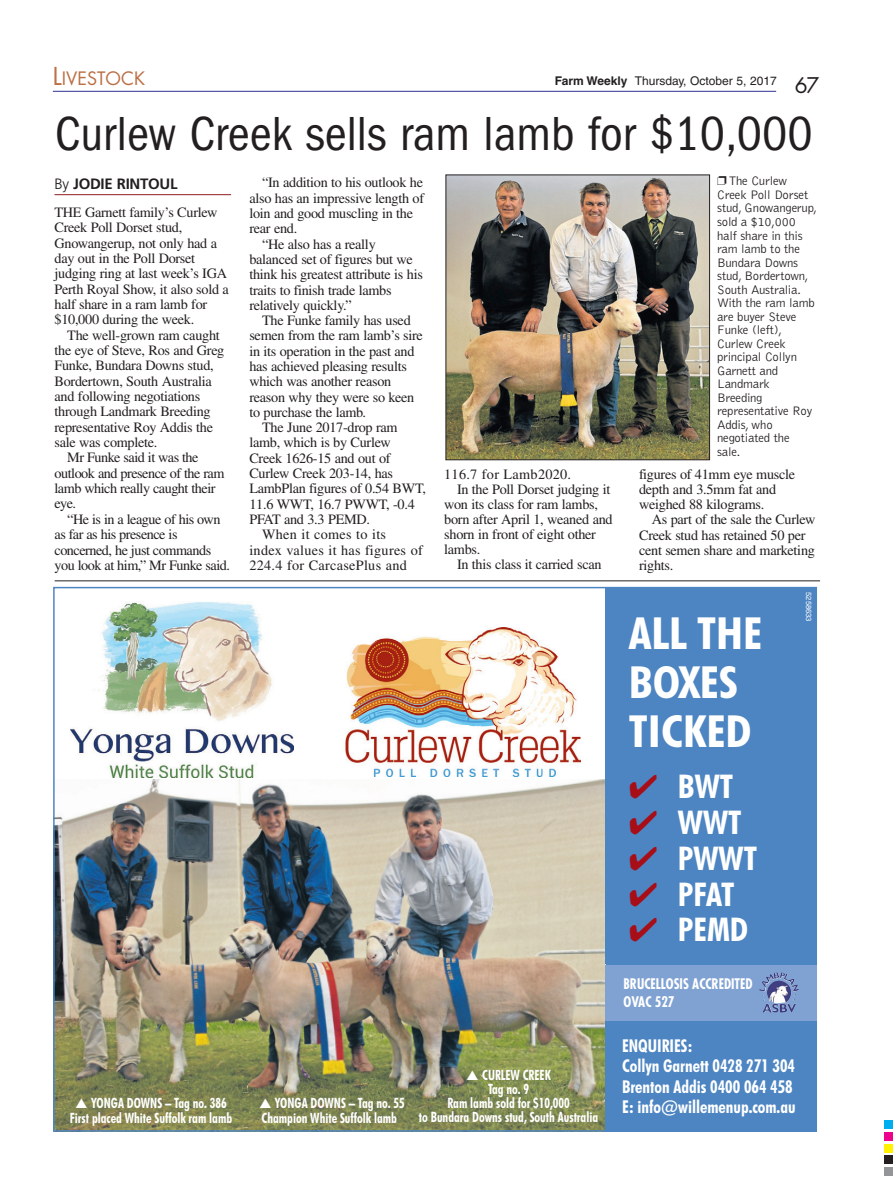
<style>
.page{position:relative;width:893px;height:1204px;background:#fff}
.page>*{position:absolute;margin:0;border:0;box-sizing:border-box;transform-origin:0 0}
.t1{font:condensed 49.5px "Franklin Gothic";color:#231f20}
.t2{font:44.4px/48.8px "Futura BT Bold Condensed+DJZXDE";color:#fff;scale:1.1 1}
.t3{font:32.7px "Futura BT Bold Condensed+DJZXDE";color:#fff;scale:1.05 1}
.t4{font:18px "Futura";color:#bb6f44}
.t5{font:17.7px/20.2px "Futura BT Bold Condensed+DJZXDE";color:#fff;scale:.96 1}
.t6{font:700 15px "Frutiger";letter-spacing:-.02em;color:#231f20}
.t7{font:14.25px/15.3px "Times";letter-spacing:-.02em;color:#231f20}
.t8{font:14.25px/14.2px "Futura BT Bold Condensed+DJZXDE";color:#fff;text-align:center;scale:.9 1}
.t9{font:14.25px "Times";letter-spacing:.02em;color:#231f20}
.t10{font:14.25px/17.7px "Futura Condensed Bold+IWQMWX";color:#fff;scale:.95 1}
.t11{font:300 12.75px/13.5px "Bell Gothic";letter-spacing:-.015em;color:#231f20}
.t12{font:12px "Helvetica";color:#231f20}
.t13{font:7.5px "Helvetica+KMFJQI";color:#fff}
.s1{font-size:24px}
.s2{font-weight:700}
.s3{font-family:"Futura";font-size:21px}
.s4{font-weight:300}
.s5{color:#a70e18}
</style>
<div class="page">
<hr style="left:55px;top:194px;width:176px;height:1px;background:#931c21">
<div style="left:885px;top:1120px;width:8px;height:8px;background:#00aeef"></div>
<div style="left:885px;top:1132px;width:8px;height:8px;background:#ed028c"></div>
<div style="left:885px;top:1143px;width:8px;height:9px;background:#fff101"></div>
<div style="left:885px;top:1155px;width:8px;height:8px;background:#231f20"></div>
<div style="left:885px;top:1166px;width:8px;height:9px;background:#939598"></div>
<hr style="left:53px;top:91px;width:723px;height:1px;background:#2e3092">
<img style="left:447px;top:176px;width:261px;height:282px">
<div style="left:445px;top:174px;width:265px;height:286px;border:1px solid #231f20"></div>
<hr style="left:55px;top:580px;width:765px;height:1px;background:#231f20">
<img style="left:55px;top:779px;width:550px;height:350px">
<div style="left:605px;top:587px;width:212px;height:544px;background:#4d85c2"></div>
<img style="left:345px;top:627px;width:235px;height:149px">
<img style="left:70px;top:602px;width:223px;height:175px">
<div style="left:605px;top:964px;width:212px;height:56px;background:#80a2d2"></div>
<img style="left:759px;top:972px;width:40px;height:40px">
<p class="t4" style="left:53px;top:70px;width:94px"><span class="s1">L</span>IVESTOCK</p>
<h1 class="t1" style="left:55px;top:117px;width:759px">Curlew Creek sells ram lamb for $10,000</h1>
<p class="t11" style="left:717px;top:175px;width:101px">❐ The Curlew<br>Creek Poll Dorset stud, Gnowangerup, sold a $10,000 half share in this ram lamb to the<br>Bundara Downs stud, Bordertown,<br>South Australia.<br>With the ram lamb are buyer Steve<br>Funke (left),<br>Curlew Creek principal Collyn<br>Garnett and<br>Landmark<br>Breeding representative Roy<br>Addis, who negotiated the<br>sale.</p>
<p class="t12" style="left:555px;top:77px;width:266px"><span class="s2">Farm Weekly</span> Thursday, October 5, 2017 <span class="s3">67</span></p>
<p class="t7" style="left:262px;top:176px;width:162px">“In addition to his outlook he</p>
<p class="t7" style="left:249px;top:192px;width:176px">also has an impressive length of</p>
<p class="t7" style="left:249px;top:207px;width:165px">loin and good muscling in the</p>
<p class="t7" style="left:249px;top:222px;width:49px">rear end.</p>
<p class="t7" style="left:262px;top:237px;width:115px">“He also has a really</p>
<p class="t7" style="left:249px;top:253px;width:165px">balanced set of figures but we</p>
<p class="t7" style="left:249px;top:268px;width:175px">think his greatest attribute is his</p>
<p class="t7" style="left:249px;top:283px;width:144px">traits to finish trade lambs</p>
<p class="t7" style="left:249px;top:299px;width:104px">relatively quickly.”</p>
<p class="t7" style="left:262px;top:314px;width:150px">The Funke family has used</p>
<p class="t7" style="left:249px;top:329px;width:175px">semen from the ram lamb’s sire</p>
<p class="t7" style="left:249px;top:344px;width:167px">in its operation in the past and</p>
<p class="t7" style="left:249px;top:360px;width:159px">has achieved pleasing results</p>
<p class="t7" style="left:249px;top:375px;width:143px">which was another reason</p>
<p class="t7" style="left:249px;top:390px;width:166px">reason why they were so keen</p>
<p class="t7" style="left:249px;top:406px;width:118px">to purchase the lamb.</p>
<p class="t7" style="left:262px;top:421px;width:137px">The June 2017-drop ram</p>
<p class="t7" style="left:249px;top:436px;width:143px">lamb, which is by Curlew</p>
<p class="t7" style="left:249px;top:451px;width:143px">Creek 1626-15 and out of</p>
<p class="t7" style="left:249px;top:467px;width:145px">Curlew Creek 203-14, has</p>
<p class="t7" style="left:249px;top:482px;width:178px">LambPlan figures of 0.54 BWT,</p>
<p class="t7" style="left:249px;top:497px;width:167px">11.6 WWT, 16.7 PWWT, -0.4</p>
<p class="t7" style="left:249px;top:513px;width:122px">PFAT and 3.3 PEMD.</p>
<p class="t9" style="left:262px;top:529px;width:126px">When it comes to its</p>
<p class="t9" style="left:249px;top:544px;width:175px">index values it has figures of</p>
<p class="t9" style="left:249px;top:560px;width:159px">224.4 for CarcasePlus and</p>
<p class="t6" style="left:55px;top:178px;width:125px"><span class="s4">By</span> JODIE RINTOUL</p>
<p class="t7" style="left:55px;top:206px;width:176px">THE Garnett family’s Curlew<br>Creek Poll Dorset stud,<br>Gnowangerup, not only had a day out in the Poll Dorset judging ring at last week’s IGA<br>Perth Royal Show, it also sold a half share in a ram lamb for $10,000 during the week.</p>
<p class="t7" style="left:67px;top:329px;width:154px">The well-grown ram caught</p>
<p class="t7" style="left:55px;top:344px;width:171px">the eye of Steve, Ros and Greg</p>
<p class="t7" style="left:55px;top:359px;width:161px">Funke, Bundara Downs stud,</p>
<p class="t7" style="left:55px;top:374px;width:159px">Bordertown, South Australia</p>
<p class="t7" style="left:55px;top:390px;width:147px">and following negotiations</p>
<p class="t7" style="left:55px;top:405px;width:158px">through Landmark Breeding</p>
<p class="t7" style="left:55px;top:420px;width:160px">representative Roy Addis the</p>
<p class="t7" style="left:55px;top:436px;width:104px">sale was complete.</p>
<p class="t7" style="left:67px;top:451px;width:133px">Mr Funke said it was the</p>
<p class="t7" style="left:55px;top:466px;width:172px">outlook and presence of the ram</p>
<p class="t7" style="left:55px;top:482px;width:163px">lamb which really caught their</p>
<p class="t7" style="left:55px;top:497px;width:23px">eye.</p>
<p class="t7" style="left:67px;top:512px;width:155px">“He is in a league of his own</p>
<p class="t7" style="left:55px;top:528px;width:125px">as far as his presence is</p>
<p class="t7" style="left:55px;top:543px;width:158px">concerned, he just commands</p>
<p class="t7" style="left:55px;top:558px;width:177px">you look at him,” Mr Funke said.</p>
<p class="t9" style="left:444px;top:469px;width:128px">116.7 for Lamb2020.</p>
<p class="t7" style="left:457px;top:483px;width:155px">In the Poll Dorset judging it</p>
<p class="t7" style="left:444px;top:498px;width:155px">won its class for ram lambs,</p>
<p class="t7" style="left:444px;top:513px;width:170px">born after April 1, weaned and</p>
<p class="t7" style="left:444px;top:528px;width:153px">shorn in front of eight other</p>
<p class="t7" style="left:444px;top:543px;width:38px">lambs.</p>
<p class="t7" style="left:457px;top:558px;width:146px">In this class it carried scan</p>
<p class="t7" style="left:639px;top:468px;width:158px">figures of 41mm eye muscle depth and 3.5mm fat and weighed 88 kilograms.</p>
<p class="t7" style="left:639px;top:513px;width:178px;text-indent:13px">As part of the sale the Curlew<br>Creek stud has retained 50 per cent semen share and marketing rights.</p>
<p class="t8" style="left:70px;top:1096px;width:182px;line-height:15px">▲ YONGA DOWNS – Tag no. 386<br>First placed White Suffolk ram lamb</p>
<p class="t8" style="left:259px;top:1096px;width:163px;line-height:15px;text-align:left">▲ YONGA DOWNS – Tag no. 55<br>Champion White Suffolk lamb</p>
<p class="t8" style="left:419px;top:1068px;width:201px">▲ CURLEW CREEK<br>Tag no. 9<br>Ram lamb sold for $10,000<br>to Bundara Downs stud, South Australia</p>
<h2 class="t2" style="left:629px;top:612px;width:123px">ALL THE<br>BOXES<br>TICKED</h2>
<h3 class="t3" style="left:629px;top:772px;width:101px"><span class="s5">✔</span> BWT</h3>
<h3 class="t3" style="left:629px;top:808px;width:109px"><span class="s5">✔</span> WWT</h3>
<h3 class="t3" style="left:629px;top:844px;width:124px"><span class="s5">✔</span> PWWT</h3>
<h3 class="t3" style="left:629px;top:879px;width:102px"><span class="s5">✔</span> PFAT</h3>
<h3 class="t3" style="left:629px;top:915px;width:115px"><span class="s5">✔</span> PEMD</h3>
<p class="t13" style="left:813px;top:592px;width:31px;rotate:90deg">5258633</p>
<p class="t10" style="left:623px;top:976px;width:137px">BRUCELLOSIS ACCREDITED<br>OVAC 527</p>
<p class="t5" style="left:622px;top:1036px;width:182px">ENQUIRIES:<br>Collyn Garnett 0428 271 304<br>Brenton Addis 0400 064 458<br>E: info@willemenup.com.au</p>
</div>
